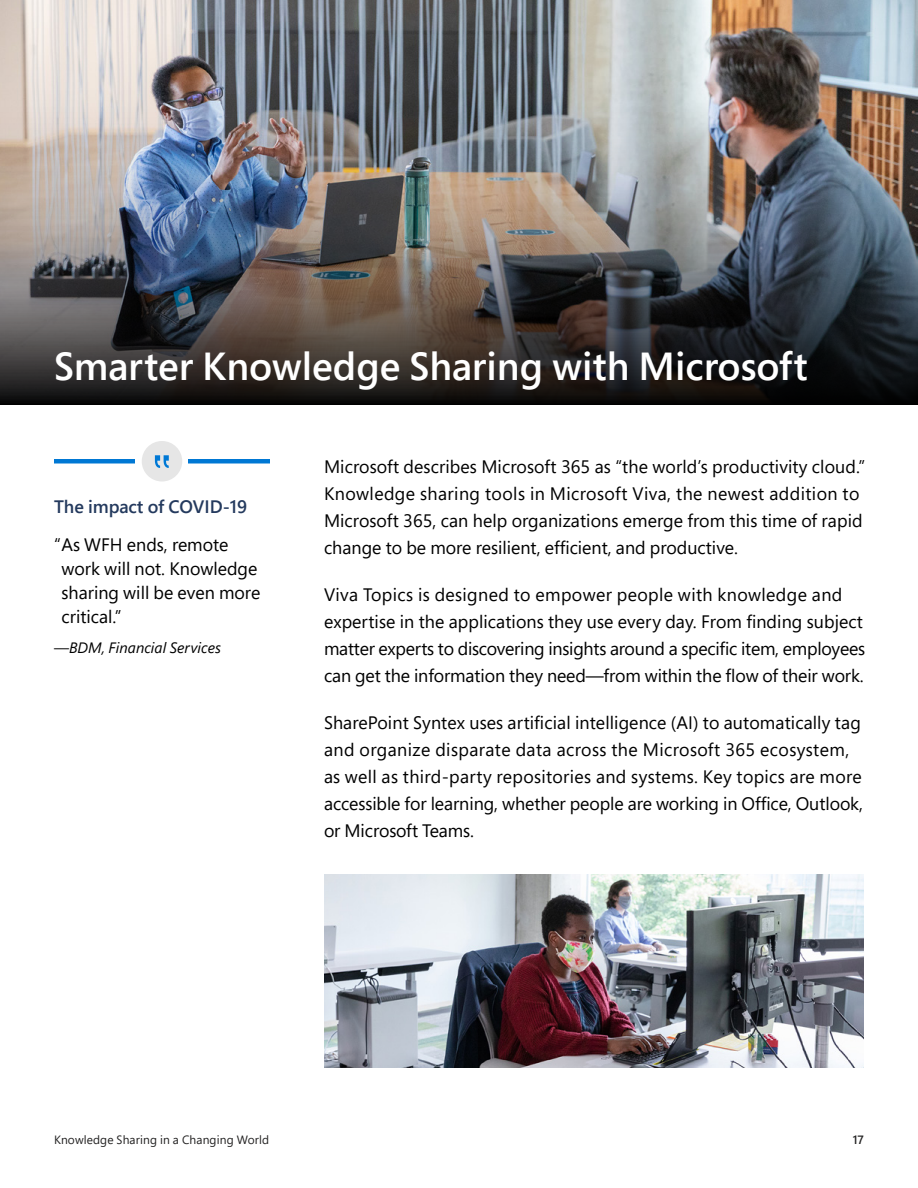
<style>
.page{position:relative;width:918px;height:1188px;background:#fff}
.page>*{position:absolute;margin:0;border:0;box-sizing:border-box;transform-origin:0 0}
.t1{font:600 39px "Segoe Pro";color:#fff}
.t2{font:18px/27px "Segoe Pro";letter-spacing:.005em;color:#000}
.t3{font:600 18px "Segoe Pro";color:#243a5e}
.t4{font:italic 15px "Segoe Pro";color:#000}
.t5{font:12px "Segoe Pro";letter-spacing:.01em;color:#232222}
.t6{font:600 12px "Segoe Pro";color:#232222}
.s1{font-style:normal}
</style>
<div class="page">
<img style="left:0;top:0;width:918px;height:62px">
<img style="left:0;top:62px;width:918px;height:343px">
<div style="left:54px;top:459px;width:216px;height:5px;background:#0078d4"></div>
<div style="left:136px;top:451px;width:52px;height:44px;background:#fff"></div>
<svg style="left:142px;top:441px;width:40px;height:41px"></svg>
<img style="left:324px;top:875px;width:540px;height:192px">
<h1 class="t1" style="left:54px;top:340px;width:755px">Smarter Knowledge Sharing with Microsoft</h1>
<p class="t3" style="left:54px;top:494px;width:195px">The impact of COVID-19</p>
<p class="t2" style="left:62px;top:532px;width:200px;line-height:24px;text-indent:-8px">“As WFH ends, remote work will not. Knowledge sharing will be even more critical.”</p>
<p class="t4" style="left:54px;top:638px;width:169px"><span class="s1">—</span>BDM, Financial Services</p>
<p class="t2" style="left:324px;top:452px;width:543px">Microsoft describes Microsoft 365 as “the world’s productivity cloud.” Knowledge sharing tools in Microsoft Viva, the newest addition to Microsoft 365, can help organizations emerge from this time of rapid change to be more resilient, efficient, and productive.</p>
<p class="t2" style="left:324px;top:580px;width:543px">Viva Topics is designed to empower people with knowledge and expertise in the applications they use every day. From finding subject matter experts to discovering insights around a specific item, employees can get the information they need—from within the flow of their work.</p>
<p class="t2" style="left:324px;top:709px;width:541px">SharePoint Syntex uses artificial intelligence (AI) to automatically tag and organize disparate data across the Microsoft 365 ecosystem, as well as third-party repositories and systems. Key topics are more accessible for learning, whether people are working in Office, Outlook, or Microsoft Teams.</p>
<p class="t5" style="left:54px;top:1131px;width:217px">Knowledge Sharing in a Changing World</p>
<p class="t6" style="left:853px;top:1131px;width:13px">17</p>
</div>
